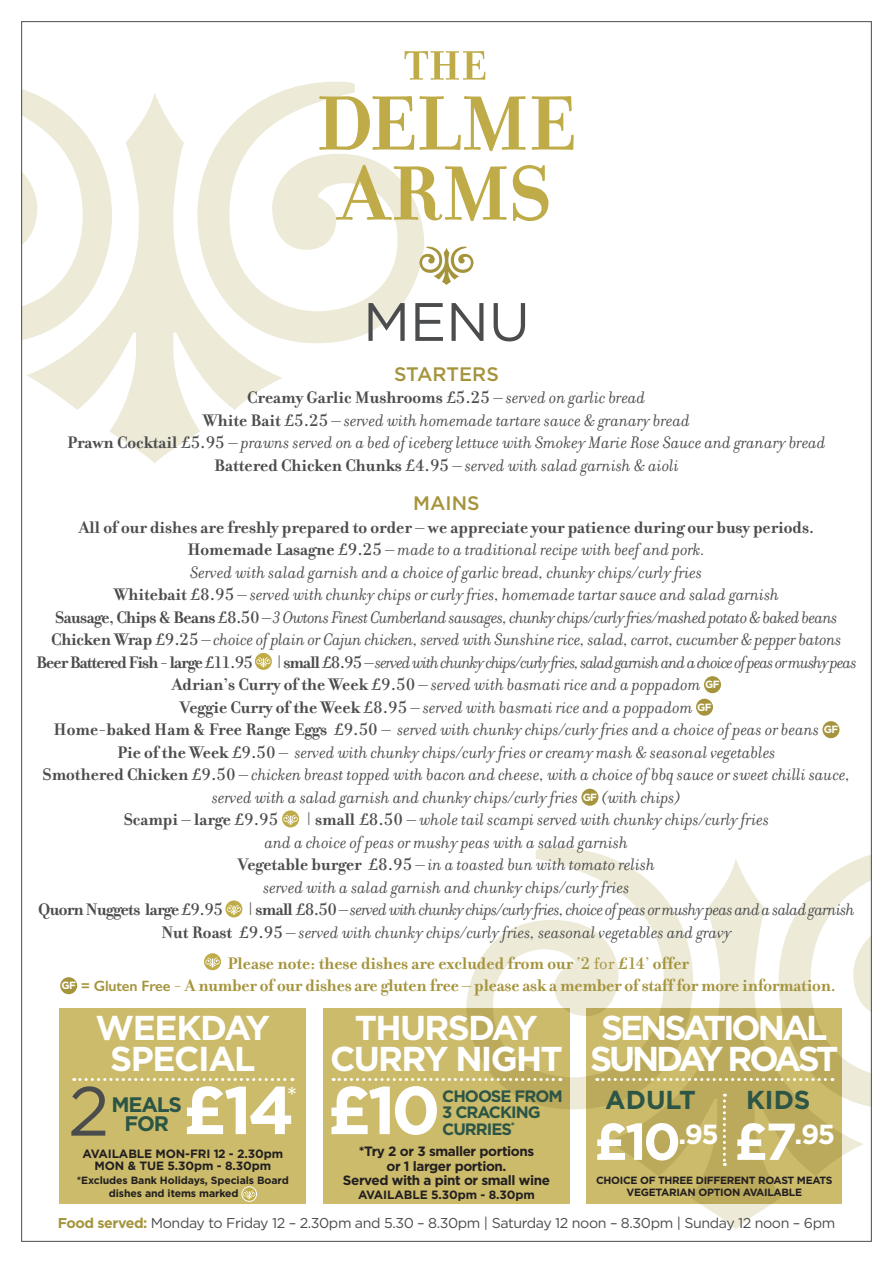
<style>
.page{position:relative;width:893px;height:1263px;background:#fff}
.page>*{position:absolute;margin:0;border:0;box-sizing:border-box;transform-origin:0 0}
.t1{font:69.3px "Gotham";color:#4b4c4d}
.t2{font:700 67.5px "Gotham";color:#fff}
.t3{font:54px "Gotham";color:#4b4c4d}
.t4{font:700 51.9px "Gotham";color:#fff}
.t5{font:700 34.5px/31.5px "Gotham";letter-spacing:-.08em;color:#fff;text-align:center}
.t6{font:700 34.5px/31.5px "Gotham";letter-spacing:-.05em;color:#fff;text-align:center}
.t7{font:700 34.5px/31.5px "Gotham";letter-spacing:-.04em;color:#fff;text-align:center}
.t8{font:700 27.6px "Gotham";color:#fff}
.t9{font:700 25.95px "Gotham";color:#2c5546}
.t10{font:25.95px "Gotham";color:#fff}
.t11{font:700 21px/19.5px "Gotham";letter-spacing:-.06em;color:#2c5546;text-align:center}
.t12{font:500 19.5px "Gotham";color:#a5943c}
.t13{font:italic 18px/22.5px "Filosofia";color:#4b4c4d;text-align:center}
.t14{font:italic 18px/22.5px "Filosofia";letter-spacing:-.035em;color:#4b4c4d}
.t15{font:700 18px/22.5px "Filosofia";letter-spacing:-.01em;color:#a5943c}
.t16{font:italic 18px "Filosofia";letter-spacing:-.03em;color:#4b4c4d}
.t17{font:700 18px "Filosofia";color:#4b4c4d}
.t18{font:italic 18px "Filosofia";letter-spacing:-.05em;color:#4b4c4d}
.t19{font:700 18px "Filosofia";letter-spacing:-.05em;color:#4b4c4d}
.t20{font:700 18px "Filosofia";letter-spacing:-.035em;color:#4b4c4d}
.t21{font:700 16.5px/16.5px "Gotham";letter-spacing:-.06em;color:#2c5546}
.t22{font:14.25px "Gotham";letter-spacing:-.03em;color:#4b4c4d}
.t23{font:700 13.5px/14.2px "Gotham";letter-spacing:-.03em;color:#231f20;text-align:center}
.t24{font:700 12px/12px "Gotham";letter-spacing:-.01em;color:#231f20;text-align:center}
.t25{font:700 10.5px/12px "Gotham";letter-spacing:-.03em;color:#231f20;text-align:center}
.t26{font:700 10.5px/13.5px "Gotham";letter-spacing:-.01em;color:#231f20}
.s1{font-weight:700;font-style:normal}
.s2{font-family:"Filosofia Unicase";font-style:normal}
.s3{font-family:"Filosofia Unicase";font-weight:400}
.s4{font-family:"Gotham";font-weight:700;font-style:normal;font-size:10.5px;color:#fff}
.s5{font-weight:400}
.s6{font-family:"Gotham";font-size:10.5px;color:#fff}
.s7{font-family:"Gill Sans";font-weight:600;font-size:15px}
.s8{font-size:51.9px}
.s9{font-weight:700;color:#a5943c}
</style>
<div class="page">
<svg style="left:23px;top:82px;width:401px;height:381px"></svg>
<svg style="left:466px;top:848px;width:404px;height:381px"></svg>
<div style="left:587px;top:1008px;width:255px;height:195px;background:linear-gradient(to right,#c5b565,#c0af60)"></div>
<svg style="left:419px;top:247px;width:54px;height:38px"></svg>
<svg style="left:255px;top:653px;width:17px;height:17px"></svg>
<svg style="left:256px;top:657px;width:14px;height:10px"></svg>
<div style="left:704px;top:676px;width:17px;height:17px;background:#a5943c;border-radius:50%"></div>
<div style="left:696px;top:699px;width:17px;height:17px;background:#a5943c;border-radius:50%"></div>
<div style="left:822px;top:721px;width:17px;height:17px;background:#a5943c;border-radius:50%"></div>
<div style="left:581px;top:789px;width:17px;height:17px;background:#a5943c;border-radius:50%"></div>
<svg style="left:282px;top:810px;width:17px;height:17px"></svg>
<svg style="left:283px;top:815px;width:15px;height:10px"></svg>
<svg style="left:225px;top:900px;width:17px;height:17px"></svg>
<svg style="left:227px;top:905px;width:14px;height:10px"></svg>
<svg style="left:204px;top:953px;width:17px;height:17px"></svg>
<svg style="left:205px;top:958px;width:15px;height:10px"></svg>
<div style="left:60px;top:977px;width:17px;height:17px;background:#a5943c;border-radius:50%"></div>
<div style="left:60px;top:1008px;width:246px;height:195px;background:#cbbb6b"></div>
<svg style="left:723px;top:1094px;width:3px;height:72px"></svg>
<svg style="left:242px;top:1187px;width:15px;height:14px"></svg>
<div style="left:242px;top:1186px;width:15px;height:16px;border:1px solid #fff;border-radius:50%"></div>
<svg style="left:243px;top:1190px;width:12px;height:9px"></svg>
<svg style="left:323px;top:1008px;width:247px;height:195px;background:#c9b969"></svg>
<svg style="left:597px;top:1078px;width:236px;height:3px"></svg>
<svg style="left:74px;top:1078px;width:219px;height:3px"></svg>
<svg style="left:333px;top:1078px;width:228px;height:3px"></svg>
<svg style="left:404px;top:51px;width:81px;height:29px"></svg>
<svg style="left:319px;top:96px;width:207px;height:55px"></svg>
<svg style="left:532px;top:96px;width:42px;height:54px"></svg>
<svg style="left:336px;top:165px;width:171px;height:56px"></svg>
<svg style="left:513px;top:165px;width:35px;height:56px"></svg>
<h3 class="t3" style="left:363px;top:287px;width:168px">MENU</h3>
<p class="t12" style="left:394px;top:361px;width:106px">STARTERS</p>
<p class="t13" style="left:67px;top:387px;width:760px"><span class="s1">Creamy Garlic Mushrooms</span> <span class="s2">£5.25</span> – served on garlic bread<br><span class="s1">White Bait</span> <span class="s2">£5.25</span> – served with homemade tartare sauce &amp; granary bread<br><span class="s1">Prawn Cocktail</span> <span class="s2">£5.95</span> – prawns served on a bed of iceberg lettuce with Smokey Marie Rose Sauce and granary bread <span class="s1">Battered Chicken Chunks</span> <span class="s2">£4.95</span> – served with salad garnish &amp; aioli</p>
<p class="t12" style="left:413px;top:490px;width:68px">MAINS</p>
<p class="t17" style="left:79px;top:516px;width:736px">All of our dishes are freshly prepared to order – we appreciate your patience during our busy periods.</p>
<p class="t13" style="left:187px;top:539px;width:520px"><span class="s1">Homemade Lasagne</span> <span class="s2">£9.25</span> – made to a traditional recipe with beef and pork.</p>
<p class="t13" style="left:191px;top:561px;width:513px">Served with salad garnish and a choice of garlic bread, chunky chips/curly fries</p>
<p class="t13" style="left:114px;top:584px;width:667px"><span class="s1">Whitebait</span> <span class="s2">£8.95</span> – served with chunky chips or curly fries, homemade tartar sauce and salad garnish</p>
<p class="t16" style="left:55px;top:607px;width:784px"><span class="s1">Sausage, Chips &amp; Beans</span> <span class="s2">£8.50</span> – 3 Owtons Finest Cumberland sausages, chunky chips/curly fries/mashed potato &amp; baked beans</p>
<p class="t13" style="left:51px;top:629px;width:792px"><span class="s1">Chicken Wrap</span> <span class="s2">£9.25</span> – choice of plain or Cajun chicken, served with Sunshine rice, salad, carrot, cucumber &amp; pepper batons</p>
<p class="t19" style="left:36px;top:651px;width:218px">Beer Battered Fish - large <span class="s3">£11.95</span></p>
<p class="t18" style="left:277px;top:652px;width:582px"><span class="s2">|</span> <span class="s1">small</span> <span class="s2">£8.95</span> – served with chunky chips/curly fries, salad garnish and a choice of peas or mushy peas</p>
<p class="t13" style="left:172px;top:674px;width:549px"><span class="s1">Adrian’s Curry of the Week</span> <span class="s2">£9.50</span> – served with basmati rice and a poppadom <span class="s4">GF</span></p>
<p class="t13" style="left:180px;top:696px;width:533px"><span class="s1">Veggie Curry of the Week</span> <span class="s2">£8.95</span> – served with basmati rice and a poppadom <span class="s4">GF</span></p>
<p class="t13" style="left:54px;top:719px;width:786px"><span class="s1">Home-baked Ham &amp; Free Range Eggs</span> <span class="s2">£9.50</span> – served with chunky chips/curly fries and a choice of peas or beans <span class="s4">GF</span></p>
<p class="t13" style="left:117px;top:741px;width:660px"><span class="s1">Pie of the Week</span> <span class="s2">£9.50</span> – served with chunky chips/curly fries or creamy mash &amp; seasonal vegetables</p>
<p class="t13" style="left:43px;top:764px;width:809px"><span class="s1">Smothered Chicken</span> <span class="s2">£9.50</span> – chicken breast topped with bacon and cheese, with a choice of bbq sauce or sweet chilli sauce,</p>
<p class="t13" style="left:212px;top:786px;width:470px">served with a salad garnish and chunky chips/curly fries <span class="s4">GF</span> (with chips)</p>
<p class="t17" style="left:124px;top:809px;width:156px">Scampi – large <span class="s3">£9.95</span></p>
<p class="t13" style="left:307px;top:809px;width:464px"><span class="s2">|</span> <span class="s1">small</span> <span class="s2">£8.50</span> – whole tail scampi served with chunky chips/curly fries</p>
<p class="t13" style="left:265px;top:831px;width:365px">and a choice of peas or mushy peas with a salad garnish</p>
<p class="t13" style="left:238px;top:854px;width:419px"><span class="s1">Vegetable burger</span> <span class="s2">£8.95</span> – in a toasted bun with tomato relish</p>
<p class="t13" style="left:263px;top:876px;width:368px">served with a salad garnish and chunky chips/curly fries</p>
<p class="t20" style="left:38px;top:899px;width:186px">Quorn Nuggets large <span class="s3">£9.95</span></p>
<p class="t14" style="left:161px;top:899px;width:695px;text-indent:87px"><span class="s2">|</span> <span class="s1">small</span> <span class="s2">£8.50</span> – served with chunky chips/curly fries, choice of peas or mushy peas and a salad garnish<br><span class="s1">Nut Roast</span> <span class="s2">£9.95</span> – served with chunky chips/curly fries, seasonal vegetables and gravy</p>
<p class="t15" style="left:61px;top:952px;width:776px;text-indent:166px">Please note: these dishes are excluded from our <span class="s5">‘</span><span class="s3">2</span> <span class="s5">for</span> £<span class="s3">14</span><span class="s5">’</span> offer<br><span class="s6">GF</span> <span class="s7">= Gluten Free</span> - A number of our dishes are gluten free – please ask a member of staff for more information.</p>
<h3 class="t7" style="left:96px;top:1011px;width:176px">WEEKDAY<br>SPECIAL</h3>
<h1 class="t1" style="left:68px;top:1067px;width:43px">2</h1>
<p class="t11" style="left:112px;top:1094px;width:72px">MEALS<br>FOR</p>
<h2 class="t2" style="left:183px;top:1065px;width:113px">£14</h2>
<h3 class="t10" style="left:286px;top:1080px;width:13px">*</h3>
<p class="t24" style="left:83px;top:1147px;width:202px">AVAILABLE MON-FRI 12 - 2.30pm<br>MON &amp; TUE 5.30pm - 8.30pm</p>
<p class="t26" style="left:109px;top:1173px;width:181px;text-indent:-32px">*Excludes Bank Holidays, Specials Board dishes and items marked</p>
<h3 class="t6" style="left:330px;top:1011px;width:234px">THURSDAY<br>CURRY NIGHT</h3>
<h2 class="t2" style="left:327px;top:1065px;width:115px">£10</h2>
<p class="t23" style="left:343px;top:1144px;width:209px">*Try 2 or 3 smaller portions<br>or 1 larger portion.<br>Served with a pint or small wine</p>
<p class="t24" style="left:358px;top:1189px;width:178px">AVAILABLE 5.30pm - 8.30pm</p>
<p class="t21" style="left:442px;top:1088px;width:122px">CHOOSE FROM<br>3 CRACKING<br>CURRIES<sup>*</sup></p>
<h3 class="t5" style="left:590px;top:1011px;width:250px">SENSATIONAL<br>SUNDAY ROAST</h3>
<h3 class="t9" style="left:605px;top:1083px;width:92px">ADULT</h3>
<h3 class="t9" style="left:746px;top:1083px;width:66px">KIDS</h3>
<h3 class="t8" style="left:734px;top:1116px;width:102px"><span class="s8">£7</span>.95</h3>
<h3 class="t4" style="left:594px;top:1107px;width:126px">£10<sup>.95</sup></h3>
<p class="t25" style="left:596px;top:1174px;width:238px">CHOICE OF THREE DIFFERENT ROAST MEATS<br>VEGETARIAN OPTION AVAILABLE</p>
<p class="t22" style="left:58px;top:1213px;width:779px"><span class="s9">Food served:</span> Monday to Friday 12 – 2.30pm and 5.30 – 8.30pm | Saturday 12 noon – 8.30pm | Sunday 12 noon – 6pm</p>
</div>
